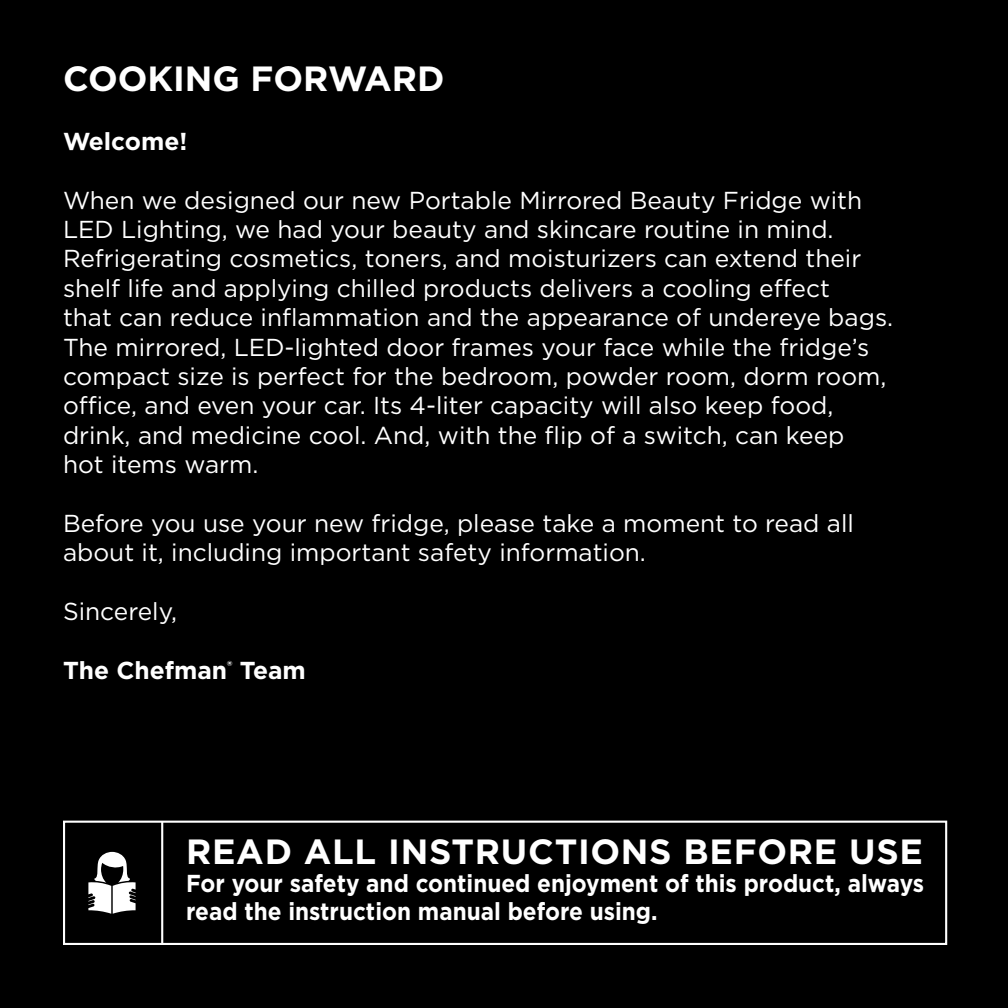
<style>
.page{position:relative;width:1008px;height:1008px;background:#000}
.page>*{position:absolute;margin:0;border:0;box-sizing:border-box;transform-origin:0 0}
.t1{font:700 35px "Gotham";letter-spacing:.02em;color:#fff}
.t2{font:700 35px "Gotham";color:#fff}
.t3{font:24.5px/29.4px "Gotham";color:#fff}
.t4{font:700 24.5px/28px "Gotham";color:#fff;scale:.92 1}
.t5{font:700 24.5px "Gotham";color:#fff}
</style>
<div class="page">
<div style="left:63px;top:821px;width:884px;height:124px;border:2px solid #fff"></div>
<svg style="left:88px;top:852px;width:48px;height:62px"></svg>
<hr style="left:161px;top:822px;width:2px;height:123px;background:#fff">
<p class="t2" style="left:63px;top:55px;width:383px">COOKING FORWARD</p>
<p class="t5" style="left:63px;top:125px;width:126px">Welcome!</p>
<p class="t3" style="left:63px;top:185px;width:832px">When we designed our new Portable Mirrored Beauty Fridge with LED Lighting, we had your beauty and skincare routine in mind.<br>Refrigerating cosmetics, toners, and moisturizers can extend their shelf life and applying chilled products delivers a cooling effect<br>that can reduce inflammation and the appearance of undereye bags.<br>The mirrored, LED-lighted door frames your face while the fridge’s compact size is perfect for the bedroom, powder room, dorm room, office, and even your car. Its 4-liter capacity will also keep food, drink, and medicine cool. And, with the flip of a switch, can keep<br>hot items warm.</p>
<p class="t3" style="left:63px;top:508px;width:793px">Before you use your new fridge, please take a moment to read all about it, including important safety information.</p>
<p class="t3" style="left:63px;top:596px;width:116px">Sincerely,</p>
<p class="t5" style="left:63px;top:654px;width:244px">The Chefman<sup>®</sup> Team</p>
<p class="t1" style="left:186px;top:829px;width:738px">READ ALL INSTRUCTIONS BEFORE USE</p>
<p class="t4" style="left:186px;top:870px;width:804px">For your safety and continued enjoyment of this product, always read the instruction manual before using.</p>
</div>
